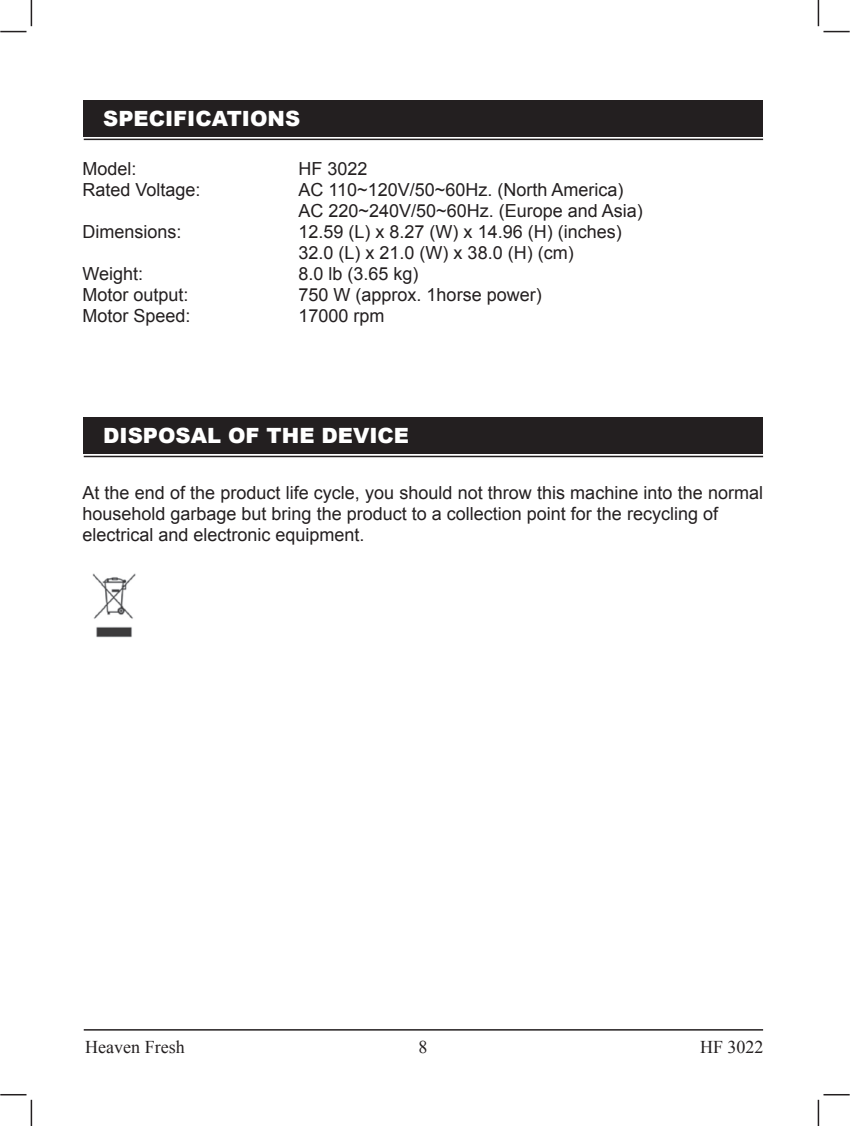
<style>
.page{position:relative;width:850px;height:1126px;background:#fff}
.page>*{position:absolute;margin:0;border:0;box-sizing:border-box;transform-origin:0 0}
.t1{font:900 21px "Arial";color:#fff}
.t2{font:18px/21px "Arial";color:#231f20}
.t3{font:18px "Times New Roman";color:#231f20}
</style>
<div class="page">
<hr style="left:817px;top:1100px;width:2px;height:26px;background:#231f20">
<hr style="left:817px;top:0;width:2px;height:26px;background:#231f20">
<svg style="left:0;top:0;width:32px;height:32px"></svg>
<svg style="left:823px;top:31px;width:26px;height:1px"></svg>
<svg style="left:823px;top:1094px;width:26px;height:1px"></svg>
<svg style="left:0;top:1094px;width:32px;height:32px"></svg>
<hr style="left:84px;top:456px;width:679px;height:1px;background:#231f20">
<div style="left:84px;top:417px;width:679px;height:36px;background:#231f20"></div>
<hr style="left:84px;top:139px;width:679px;height:1px;background:#231f20">
<div style="left:84px;top:100px;width:679px;height:36px;background:#231f20"></div>
<img style="left:92px;top:573px;width:44px;height:65px">
<hr style="left:84px;top:1029px;width:679px;height:2px;background:#231f20">
<p class="t1" style="left:103px;top:103px;width:198px">SPECIFICATIONS</p>
<p class="t2" style="left:82px;top:158px;width:56px">Model:</p>
<p class="t2" style="left:298px;top:158px;width:71px">HF 3022</p>
<p class="t2" style="left:82px;top:179px;width:120px">Rated Voltage:</p>
<p class="t2" style="left:298px;top:179px;width:346px">AC 110~120V/50~60Hz. (North America)<br>AC 220~240V/50~60Hz. (Europe and Asia)</p>
<p class="t2" style="left:82px;top:221px;width:101px">Dimensions:</p>
<p class="t2" style="left:298px;top:221px;width:325px">12.59 (L) x 8.27 (W) x 14.96 (H) (inches)<br>32.0 (L) x 21.0 (W) x 38.0 (H) (cm)</p>
<p class="t2" style="left:82px;top:263px;width:62px">Weight:</p>
<p class="t2" style="left:298px;top:263px;width:122px">8.0 lb (3.65 kg)</p>
<p class="t2" style="left:82px;top:284px;width:108px">Motor output:</p>
<p class="t2" style="left:298px;top:284px;width:245px">750 W (approx. 1horse power)</p>
<p class="t2" style="left:82px;top:305px;width:110px">Motor Speed:</p>
<p class="t2" style="left:298px;top:305px;width:88px">17000 rpm</p>
<p class="t1" style="left:103px;top:103px;width:168px">COMPONENTS</p>
<p class="t1" style="left:103px;top:420px;width:307px">DISPOSAL OF THE DEVICE</p>
<p class="t2" style="left:82px;top:482px;width:682px">At the end of the product life cycle, you should not throw this machine into the normal household garbage but bring the product to a collection point for the recycling of electrical and electronic equipment.</p>
<p class="t3" style="left:85px;top:1035px;width:101px">Heaven Fresh</p>
<p class="t3" style="left:418px;top:1035px;width:10px">8</p>
<p class="t3" style="left:700px;top:1035px;width:65px">HF 3022</p>
</div>
